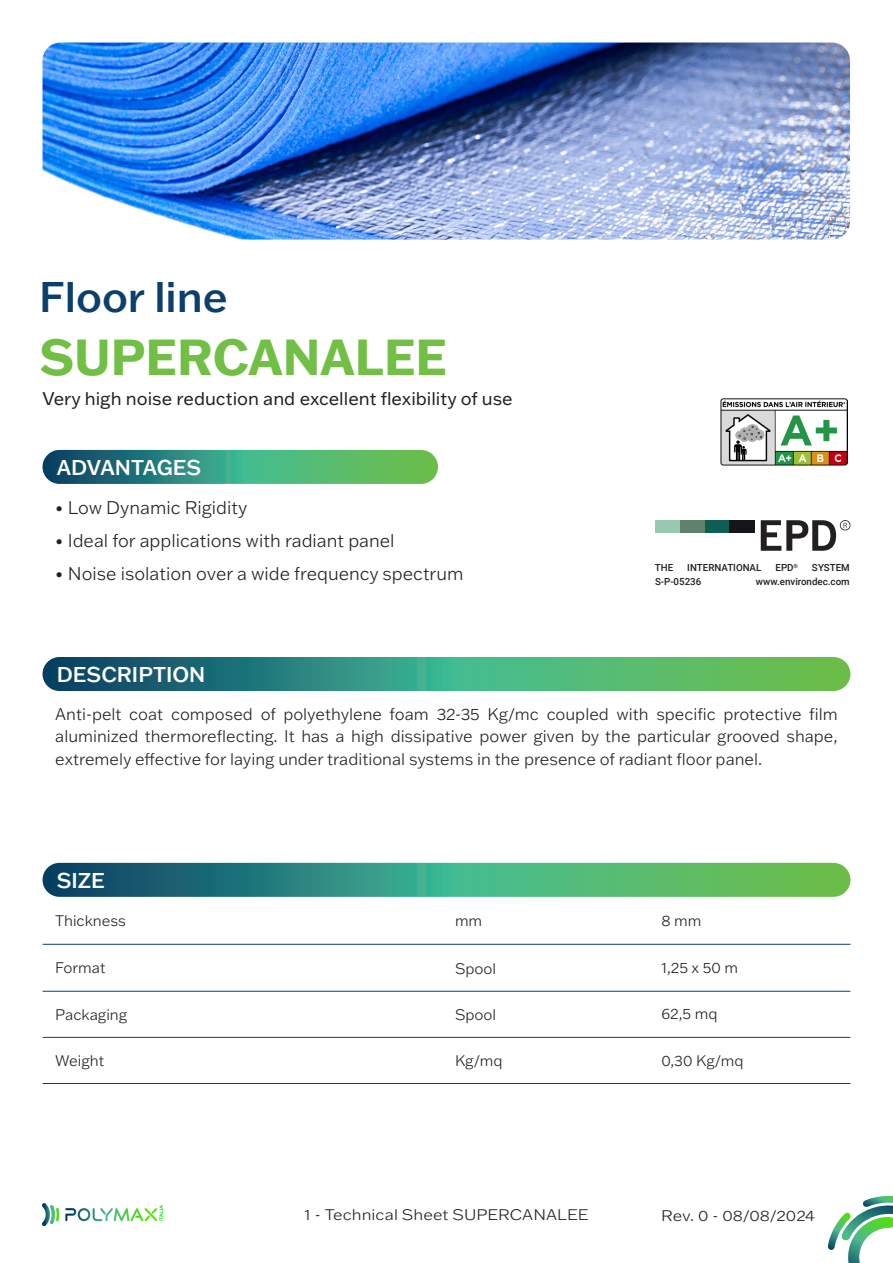
<style>
.page{position:relative;width:893px;height:1263px;background:#fff}
.page>*{position:absolute;margin:0;border:0;box-sizing:border-box;transform-origin:0 0}
.p_nome-prodotto{font:700 49.5px "Franklin Gothic ATF";color:#71bf44}
.t1{font:500 42px "Franklin Gothic ATF";color:#0c3f6c}
.TITOLI_paragrafi{font:500 21px "Franklin Gothic ATF";color:#fff}
.Paragrafo_VANTAGGI{font:300 18px "Franklin Gothic ATF";color:#231f20}
.p_descrizione-breve{font:18px "Franklin Gothic ATF";color:#231f20}
.PARAGRAFO_DI_TESTO{font:300 16.5px/22.5px "Franklin Gothic ATF";color:#231f20;text-align:justify}
.t2{font:300 15px "Franklin Gothic ATF";color:#231f20}
.t3{font:300 15px "Franklin Gothic ATF";color:#231f20;scale:1.1 1}
.t4{font:500 9.75px "Roboto";color:#231f20}
</style>
<div class="page">
<svg style="left:828px;top:1195px;width:65px;height:68px"></svg>
<img style="left:43px;top:1204px;width:119px;height:21px">
<img style="left:43px;top:43px;width:807px;height:197px">
<svg style="left:43px;top:863px;width:807px;height:34px;background:#3e9a73"></svg>
<hr style="left:43px;top:944px;width:807px;height:1px;background:#0c3f6c">
<hr style="left:43px;top:991px;width:807px;height:1px;background:#0c3f6c">
<hr style="left:43px;top:1037px;width:807px;height:1px;background:#0c3f6c">
<hr style="left:43px;top:1083px;width:807px;height:1px;background:#0c3f6c">
<svg style="left:43px;top:450px;width:395px;height:34px;background:#3e9a73"></svg>
<svg style="left:43px;top:657px;width:807px;height:34px;background:#3e9973"></svg>
<img style="left:720px;top:398px;width:127px;height:67px">
<div style="left:705px;top:520px;width:24px;height:13px;background:#0e5f53"></div>
<div style="left:680px;top:520px;width:25px;height:13px;background:#5f826c"></div>
<div style="left:655px;top:520px;width:25px;height:13px;background:#98c8af"></div>
<div style="left:729px;top:520px;width:25px;height:13px;background:#17151a"></div>
<svg style="left:761px;top:520px;width:89px;height:31px"></svg>
<p class="t1" style="left:39px;top:269px;width:190px">Floor line</p>
<p class="p_nome-prodotto" style="left:39px;top:324px;width:409px">SUPERCANALEE</p>
<p class="p_descrizione-breve" style="left:42px;top:386px;width:472px">Very high noise reduction and excellent flexibility of use</p>
<p class="TITOLI_paragrafi" style="left:57px;top:453px;width:146px">ADVANTAGES</p>
<p class="Paragrafo_VANTAGGI" style="left:55px;top:496px;width:194px">• Low Dynamic Rigidity</p>
<p class="Paragrafo_VANTAGGI" style="left:55px;top:529px;width:341px">• Ideal for applications with radiant panel</p>
<p class="Paragrafo_VANTAGGI" style="left:55px;top:562px;width:410px">• Noise isolation over a wide frequency spectrum</p>
<p class="TITOLI_paragrafi" style="left:57px;top:660px;width:150px">DESCRIPTION</p>
<p class="t4" style="left:655px;top:561px;width:20px">THE</p>
<p class="t4" style="left:687px;top:561px;width:76px">INTERNATIONAL</p>
<p class="t4" style="left:775px;top:561px;width:24px">EPD<sup>®</sup></p>
<p class="t4" style="left:812px;top:561px;width:39px">SYSTEM</p>
<p class="t4" style="left:655px;top:574px;width:48px">S-P-05236</p>
<p class="t4" style="left:756px;top:574px;width:95px">www.environdec.com</p>
<p class="PARAGRAFO_DI_TESTO" style="left:55px;top:702px;width:784px">Anti-pelt coat composed of polyethylene foam 32-35 Kg/mc coupled with specific protective film aluminized thermoreflecting. It has a high dissipative power given by the particular grooved shape, extremely effective for laying under traditional systems in the presence of radiant floor panel.</p>
<p class="TITOLI_paragrafi" style="left:57px;top:866px;width:50px">SIZE</p>
<p class="t2" style="left:55px;top:911px;width:72px">Thickness</p>
<p class="t2" style="left:55px;top:958px;width:52px">Format</p>
<p class="t2" style="left:55px;top:1004px;width:73px">Packaging</p>
<p class="t2" style="left:55px;top:1051px;width:51px">Weight</p>
<p class="t2" style="left:455px;top:911px;width:29px">mm</p>
<p class="t2" style="left:455px;top:958px;width:43px">Spool</p>
<p class="t2" style="left:455px;top:1005px;width:43px">Spool</p>
<p class="t2" style="left:455px;top:1050px;width:49px">Kg/mq</p>
<p class="t2" style="left:661px;top:911px;width:42px">8 mm</p>
<p class="t2" style="left:661px;top:958px;width:78px">1,25 x 50 m</p>
<p class="t2" style="left:661px;top:1004px;width:58px">62,5 mq</p>
<p class="t2" style="left:661px;top:1050px;width:84px">0,30 Kg/mq</p>
<p class="t3" style="left:304px;top:1204px;width:260px">1 - Technical Sheet SUPERCANALEE</p>
<p class="t3" style="left:661px;top:1205px;width:141px">Rev. 0 - 08/08/2024</p>
</div>
